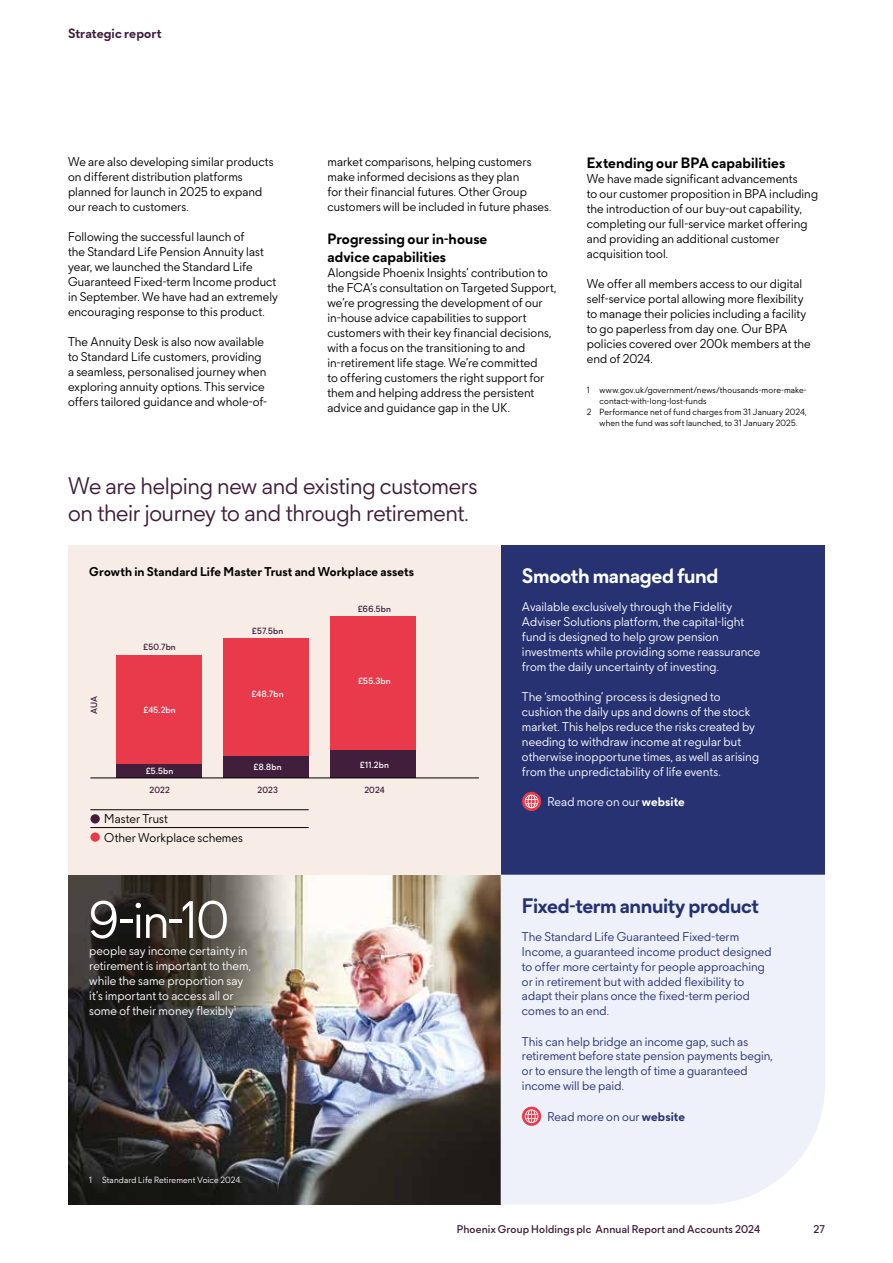
<style>
.page{position:relative;width:893px;height:1263px;background:#fff}
.page>*{position:absolute;margin:0;border:0;box-sizing:border-box;transform-origin:0 0}
.t1{font:52.5px "Phoenix Sans";color:#fff}
.t2{font:24px/27px "Phoenix Sans";letter-spacing:-.01em;color:#401e3a}
.t3{font:700 21px "Phoenix Sans";letter-spacing:-.015em;color:#253271}
.t4{font:700 21px "Phoenix Sans";letter-spacing:-.015em;color:#fff}
.t5{font:700 15px/18px "Phoenix Sans";letter-spacing:.005em;color:#000}
.t6{font:700 13.5px "Phoenix Sans";letter-spacing:.01em;color:#401e3a}
.t7{font:12.75px/15px "Phoenix Sans";letter-spacing:.005em;color:#000}
.t8{font:12.75px/15px "Phoenix Sans";letter-spacing:.005em;color:#fff}
.t9{font:12.75px/15px "Phoenix Sans";letter-spacing:.005em;color:#253271}
.t10{font:700 12.75px "Phoenix Sans";letter-spacing:.01em;color:#000}
.t11{font:500 11.25px "Phoenix Sans";letter-spacing:.015em;color:#401e3a}
.t12{font:9px "Phoenix Sans";letter-spacing:.02em;color:#000}
.t13{font:500 9px "Phoenix Sans";letter-spacing:.02em;color:#fff}
.t14{font:500 9px "Phoenix Sans";letter-spacing:.02em;color:#401e3a}
.t15{font:9px "Phoenix Sans";letter-spacing:.015em;color:#fff}
.s1{font-weight:700}
</style>
<div class="page">
<img style="left:68px;top:875px;width:433px;height:329px">
<div style="left:501px;top:545px;width:324px;height:330px;background:#263272"></div>
<div style="left:501px;top:875px;width:324px;height:329px;background:#eef1f9"></div>
<div style="left:68px;top:545px;width:433px;height:330px;background:#f7ede6"></div>
<div style="left:117px;top:655px;width:85px;height:109px;background:#e83a4b"></div>
<div style="left:223px;top:638px;width:86px;height:118px;background:#e83a4b"></div>
<div style="left:330px;top:616px;width:86px;height:134px;background:#e83a4b"></div>
<div style="left:117px;top:764px;width:85px;height:14px;background:#411e3b"></div>
<div style="left:223px;top:756px;width:86px;height:22px;background:#411e3b"></div>
<div style="left:330px;top:750px;width:86px;height:28px;background:#411e3b"></div>
<hr style="left:90px;top:778px;width:389px;height:1px;background:#000">
<hr style="left:90px;top:827px;width:219px;height:1px;background:#000">
<hr style="left:90px;top:809px;width:219px;height:1px;background:#000">
<svg style="left:90px;top:832px;width:10px;height:10px"></svg>
<div style="left:90px;top:814px;width:10px;height:9px;background:#411e3b;border-radius:50%"></div>
<svg style="left:522px;top:1107px;width:19px;height:19px"></svg>
<svg style="left:525px;top:1109px;width:13px;height:14px"></svg>
<svg style="left:522px;top:792px;width:19px;height:19px"></svg>
<svg style="left:525px;top:795px;width:13px;height:13px"></svg>
<p class="t6" style="left:68px;top:25px;width:95px">Strategic report</p>
<p class="t7" style="left:68px;top:154px;width:207px">We are also developing similar products on different distribution platforms planned for launch in 2025 to expand our reach to customers.</p>
<p class="t7" style="left:68px;top:229px;width:212px">Following the successful launch of<br>the Standard Life Pension Annuity last year, we launched the Standard Life Guaranteed Fixed-term Income product in September. We have had an extremely encouraging response to this product.</p>
<p class="t7" style="left:68px;top:334px;width:201px">The Annuity Desk is also now available to Standard Life customers, providing a seamless, personalised journey when exploring annuity options. This service offers tailored guidance and whole-of-</p>
<p class="t7" style="left:327px;top:154px;width:225px">market comparisons, helping customers make informed decisions as they plan<br>for their financial futures. Other Group customers will be included in future phases.</p>
<h6 class="t5" style="left:327px;top:230px;width:161px">Progressing our in-house advice capabilities</h6>
<p class="t7" style="left:327px;top:265px;width:230px">Alongside Phoenix Insights’ contribution to the FCA’s consultation on Targeted Support, we’re progressing the development of our in-house advice capabilities to support customers with their key financial decisions, with a focus on the transitioning to and in-retirement life stage. We’re committed<br>to offering customers the right support for them and helping address the persistent advice and guidance gap in the UK.</p>
<h5 class="t2" style="left:68px;top:472px;width:411px">We are helping new and existing customers on their journey to and through retirement.</h5>
<h6 class="t5" style="left:587px;top:153px;width:200px">Extending our BPA capabilities</h6>
<p class="t7" style="left:587px;top:170px;width:233px">We have made significant advancements<br>to our customer proposition in BPA including the introduction of our buy-out capability, completing our full-service market offering and providing an additional customer acquisition tool.</p>
<p class="t7" style="left:587px;top:275px;width:225px">We offer all members access to our digital self-service portal allowing more flexibility to manage their policies including a facility to go paperless from day one. Our BPA policies covered over 200k members at the end of 2024.</p>
<p class="t12" style="left:587px;top:384px;width:221px">1 www.gov.uk/government/news/thousands-more-make-</p>
<p class="t12" style="left:600px;top:395px;width:108px">contact-with-long-lost-funds</p>
<p class="t12" style="left:587px;top:406px;width:221px">2 Performance net of fund charges from 31 January 2024,</p>
<p class="t12" style="left:600px;top:417px;width:200px">when the fund was soft launched, to 31 January 2025.</p>
<p class="t10" style="left:89px;top:564px;width:326px">Growth in Standard Life Master Trust and Workplace assets</p>
<p class="t14" style="left:88px;top:714px;width:19px;rotate:-90deg">AUA</p>
<p class="t14" style="left:144px;top:641px;width:34px">£50.7bn</p>
<p class="t13" style="left:144px;top:704px;width:34px">£45.2bn</p>
<p class="t13" style="left:146px;top:765px;width:29px">£5.5bn</p>
<p class="t14" style="left:252px;top:625px;width:33px">£57.5bn</p>
<p class="t13" style="left:252px;top:688px;width:33px">£48.7bn</p>
<p class="t13" style="left:254px;top:761px;width:29px">£8.8bn</p>
<p class="t14" style="left:150px;top:784px;width:22px">2022</p>
<p class="t14" style="left:258px;top:784px;width:22px">2023</p>
<p class="t7" style="left:104px;top:809px;width:140px;line-height:18.8px">Master Trust<br>Other Workplace schemes</p>
<p class="t1" style="left:89px;top:886px;width:141px">9-in-10</p>
<p class="t8" style="left:89px;top:943px;width:163px">people say income certainty in retirement is important to them, while the same proportion say it’s important to access all or some of their money flexibly<sup>1</sup></p>
<p class="t15" style="left:89px;top:1174px;width:154px">1 Standard Life Retirement Voice 2024.</p>
<p class="t14" style="left:358px;top:603px;width:34px">£66.5bn</p>
<p class="t13" style="left:358px;top:675px;width:34px">£55.3bn</p>
<p class="t13" style="left:360px;top:759px;width:30px">£11.2bn</p>
<p class="t14" style="left:364px;top:784px;width:22px">2024</p>
<h6 class="t4" style="left:522px;top:562px;width:198px">Smooth managed fund</h6>
<p class="t8" style="left:522px;top:598px;width:240px">Available exclusively through the Fidelity Adviser Solutions platform, the capital-light fund is designed to help grow pension investments while providing some reassurance from the daily uncertainty of investing.</p>
<p class="t8" style="left:522px;top:688px;width:238px">The ‘smoothing’ process is designed to cushion the daily ups and downs of the stock market. This helps reduce the risks created by needing to withdraw income at regular but otherwise inopportune times, as well as arising from the unpredictability of life events.</p>
<p class="t8" style="left:547px;top:793px;width:139px">Read more on our <span class="s1">website</span></p>
<h6 class="t3" style="left:522px;top:892px;width:238px">Fixed-term annuity product</h6>
<p class="t9" style="left:522px;top:928px;width:251px">The Standard Life Guaranteed Fixed-term Income, a guaranteed income product designed to offer more certainty for people approaching or in retirement but with added flexibility to adapt their plans once the fixed-term period comes to an end.</p>
<p class="t9" style="left:522px;top:1033px;width:252px">This can help bridge an income gap, such as retirement before state pension payments begin, or to ensure the length of time a guaranteed income will be paid.</p>
<p class="t9" style="left:548px;top:1108px;width:139px">Read more on our <span class="s1">website</span></p>
<p class="t11" style="left:457px;top:1221px;width:305px">Phoenix Group Holdings plc Annual Report and Accounts 2024</p>
<p class="t11" style="left:814px;top:1221px;width:13px">27</p>
</div>
